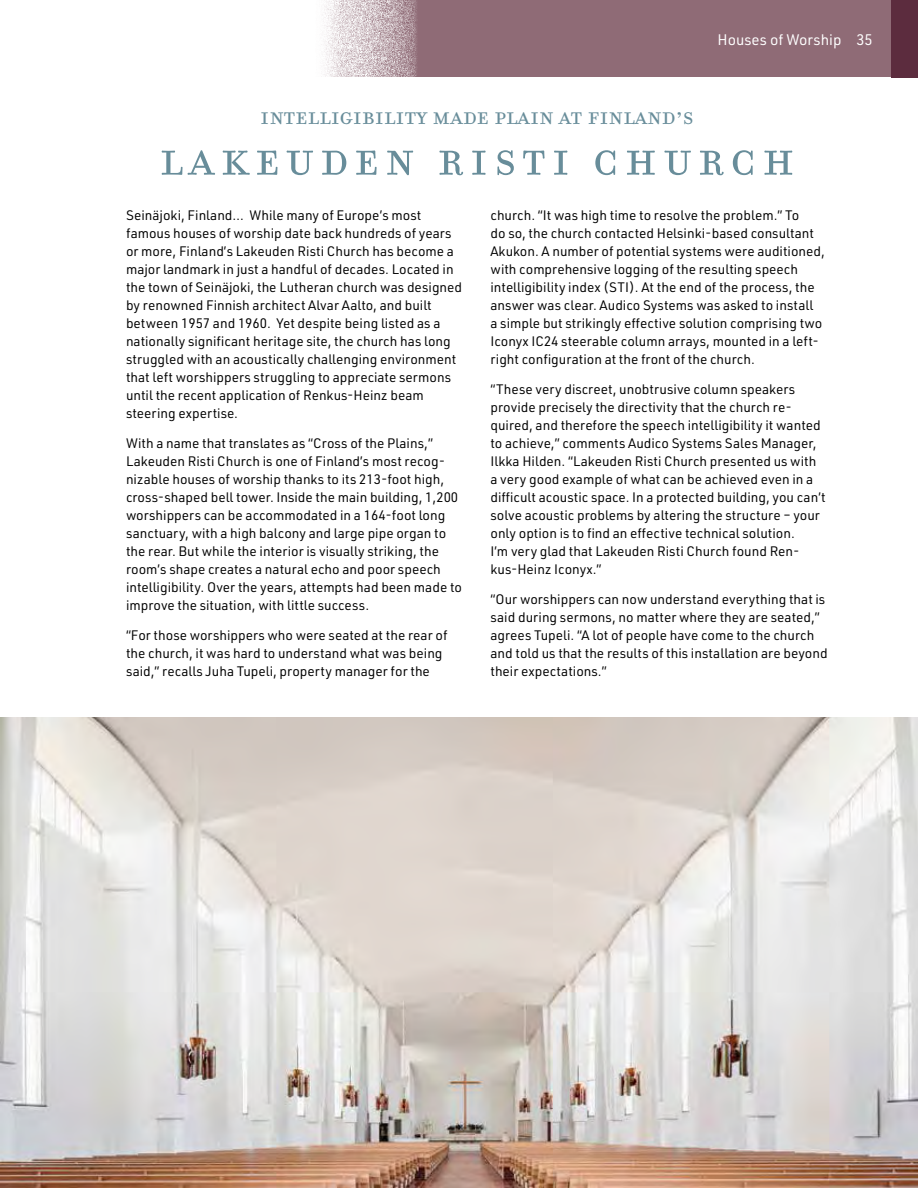
<style>
.page{position:relative;width:918px;height:1188px;background:#fff}
.page>*{position:absolute;margin:0;border:0;box-sizing:border-box;transform-origin:0 0}
.t1{font:58.5px "Filosofia All Small Caps OT";letter-spacing:.1em;color:#688d9a}
.t2{font:28.5px "Filosofia All Small Caps OT";color:#688d9a}
.t3{font:15px "URWDIN";color:#fff}
.t4{font:13.5px/18px "URWDIN";color:#000}
</style>
<div class="page">
<svg style="left:321px;top:0;width:570px;height:77px;background:#9b7b85"></svg>
<div style="left:891px;top:0;width:27px;height:77px;background:#5c2c3e"></div>
<img style="left:0;top:718px;width:918px;height:470px">
<p class="t3" style="left:718px;top:30px;width:157px">Houses of Worship 35</p>
<h2 class="t2" style="left:260px;top:99px;width:435px">Intelligibility made plain at Finland’s</h2>
<h1 class="t1" style="left:159px;top:124px;width:638px">Lakeuden Risti Church</h1>
<p class="t4" style="left:126px;top:206px;width:338px">Seinäjoki, Finland… While many of Europe’s most famous houses of worship date back hundreds of years or more, Finland’s Lakeuden Risti Church has become a major landmark in just a handful of decades. Located in the town of Seinäjoki, the Lutheran church was designed by renowned Finnish architect Alvar Aalto, and built between 1957 and 1960. Yet despite being listed as a nationally significant heritage site, the church has long struggled with an acoustically challenging environment that left worshippers struggling to appreciate sermons until the recent application of Renkus-Heinz beam steering expertise.</p>
<p class="t4" style="left:126px;top:434px;width:338px">With a name that translates as “Cross of the Plains,” Lakeuden Risti Church is one of Finland’s most recog&shy;nizable houses of worship thanks to its 213-foot high, cross-shaped bell tower. Inside the main building, 1,200 worshippers can be accommodated in a 164-foot long sanctuary, with a high balcony and large pipe organ to the rear. But while the interior is visually striking, the room’s shape creates a natural echo and poor speech intelligibility. Over the years, attempts had been made to improve the situation, with little success.</p>
<p class="t4" style="left:126px;top:626px;width:323px">“For those worshippers who were seated at the rear of the church, it was hard to understand what was being said,” recalls Juha Tupeli, property manager for the</p>
<p class="t4" style="left:490px;top:206px;width:336px">church. “It was high time to resolve the problem.” To<br>do so, the church contacted Helsinki-based consultant Akukon. A number of potential systems were auditioned, with comprehensive logging of the resulting speech intelligibility index (STI). At the end of the process, the answer was clear. Audico Systems was asked to install<br>a simple but strikingly effective solution comprising two Iconyx IC24 steerable column arrays, mounted in a left&shy;right configuration at the front of the church.</p>
<p class="t4" style="left:490px;top:380px;width:337px">“These very discreet, unobtrusive column speakers provide precisely the directivity that the church re&shy;quired, and therefore the speech intelligibility it wanted to achieve,” comments Audico Systems Sales Manager, Ilkka Hilden. “Lakeuden Risti Church presented us with a very good example of what can be achieved even in a difficult acoustic space. In a protected building, you can’t solve acoustic problems by altering the structure – your only option is to find an effective technical solution.<br>I’m very glad that Lakeuden Risti Church found Ren&shy;kus-Heinz Iconyx.”</p>
<p class="t4" style="left:490px;top:589px;width:339px">“Our worshippers can now understand everything that is said during sermons, no matter where they are seated,” agrees Tupeli. “A lot of people have come to the church and told us that the results of this installation are beyond their expectations.”</p>
</div>
